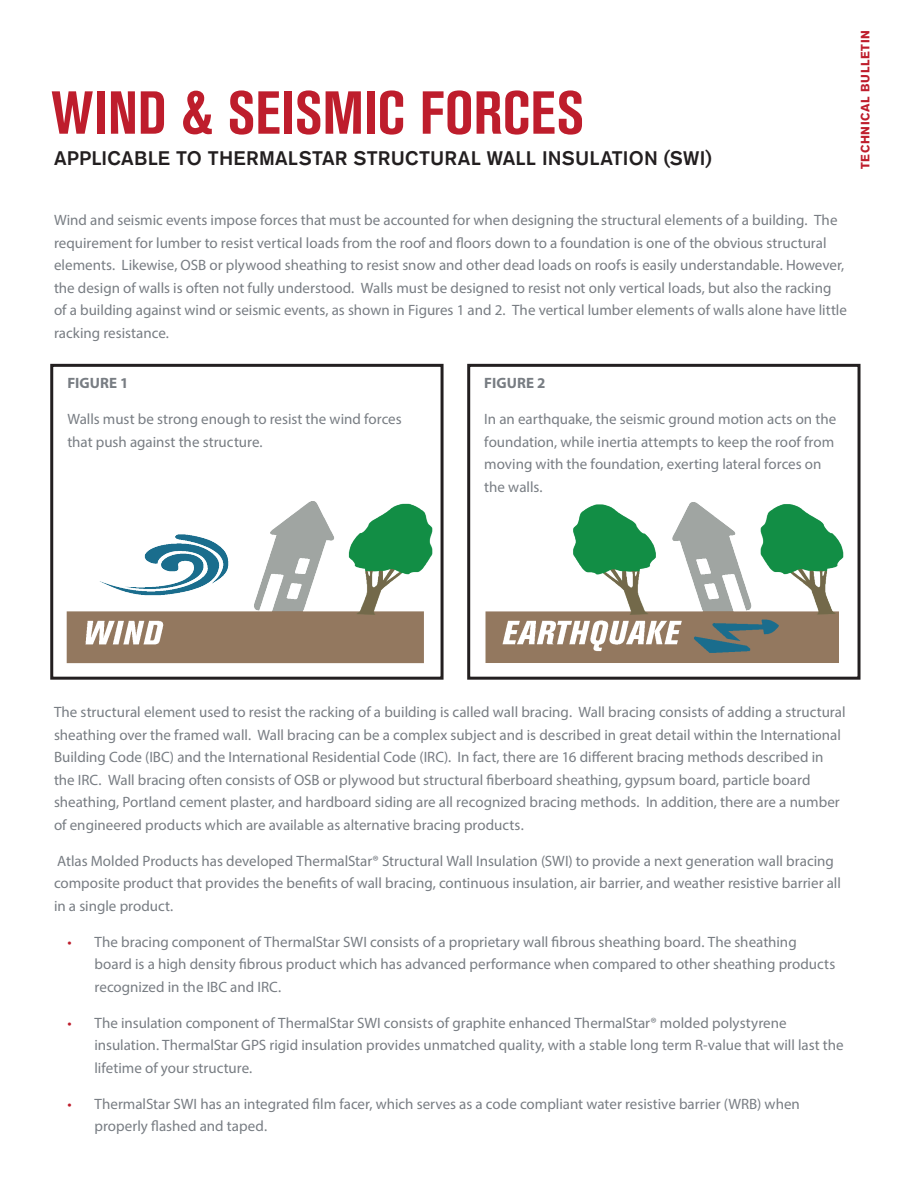
<style>
.page{position:relative;width:918px;height:1188px;background:#fff}
.page>*{position:absolute;margin:0;border:0;box-sizing:border-box;transform-origin:0 0}
.Headline{font:700 condensed 60px "Akzidenz Grotesk BE";letter-spacing:.005em;color:#be1d2c}
.Light_Subhead{font:500 19.5px "Akzidenz Grotesk BE";letter-spacing:.01em;color:#231f20}
.Body_Copy{font:15px/22.5px "Myriad Pro";color:#787d83}
.Body_Copy-2{font:700 15px "Myriad Pro";letter-spacing:.005em;color:#787d83}
.t1{font:700 12px "Akzidenz Grotesk BE";letter-spacing:.055em;color:#be1d2c}
.s1{color:#be1d2c}
</style>
<div class="page">
<div style="left:50px;top:364px;width:394px;height:316px;border:3px solid #231f20"></div>
<div style="left:467px;top:364px;width:394px;height:316px;border:3px solid #231f20"></div>
<img style="left:66px;top:501px;width:367px;height:163px">
<img style="left:485px;top:494px;width:376px;height:179px">
<p class="Headline" style="left:51px;top:79px;width:535px">WIND &amp; SEISMIC FORCES</p>
<p class="Light_Subhead" style="left:54px;top:146px;width:659px">APPLICABLE TO THERMALSTAR STRUCTURAL WALL INSULATION (SWI)</p>
<p class="t1" style="left:858px;top:169px;width:140px;rotate:-90deg">TECHNICAL BULLETIN</p>
<p class="Body_Copy" style="left:54px;top:209px;width:795px">Wind and seismic events impose forces that must be accounted for when designing the structural elements of a building. The requirement for lumber to resist vertical loads from the roof and floors down to a foundation is one of the obvious structural elements. Likewise, OSB or plywood sheathing to resist snow and other dead loads on roofs is easily understandable. However, the design of walls is often not fully understood. Walls must be designed to resist not only vertical loads, but also the racking of a building against wind or seismic events, as shown in Figures 1 and 2. The vertical lumber elements of walls alone have little racking resistance.</p>
<p class="Body_Copy-2" style="left:67px;top:373px;width:63px">FIGURE 1</p>
<p class="Body_Copy" style="left:67px;top:408px;width:336px">Walls must be strong enough to resist the wind forces that push against the structure.</p>
<p class="Body_Copy-2" style="left:484px;top:373px;width:63px">FIGURE 2</p>
<p class="Body_Copy" style="left:484px;top:408px;width:353px">In an earthquake, the seismic ground motion acts on the foundation, while inertia attempts to keep the roof from moving with the foundation, exerting lateral forces on the walls.</p>
<p class="Body_Copy" style="left:54px;top:701px;width:793px">The structural element used to resist the racking of a building is called wall bracing. Wall bracing consists of adding a structural sheathing over the framed wall. Wall bracing can be a complex subject and is described in great detail within the International Building Code (IBC) and the International Residential Code (IRC). In fact, there are 16 different bracing methods described in the IRC. Wall bracing often consists of OSB or plywood but structural fiberboard sheathing, gypsum board, particle board sheathing, Portland cement plaster, and hardboard siding are all recognized bracing methods. In addition, there are a number of engineered products which are available as alternative bracing products.</p>
<p class="Body_Copy" style="left:54px;top:849px;width:789px">Atlas Molded Products has developed ThermalStar® Structural Wall Insulation (SWI) to provide a next generation wall bracing composite product that provides the benefits of wall bracing, continuous insulation, air barrier, and weather resistive barrier all in a single product.</p>
<p class="Body_Copy" style="left:94px;top:930px;width:742px;text-indent:-27px"><span class="s1">•</span> The bracing component of ThermalStar SWI consists of a proprietary wall fibrous sheathing board. The sheathing board is a high density fibrous product which has advanced performance when compared to other sheathing products recognized in the IBC and IRC.</p>
<p class="Body_Copy" style="left:94px;top:1011px;width:751px;text-indent:-27px"><span class="s1">•</span> The insulation component of ThermalStar SWI consists of graphite enhanced ThermalStar® molded polystyrene insulation. ThermalStar GPS rigid insulation provides unmatched quality, with a stable long term R-value that will last the lifetime of your structure.</p>
<p class="Body_Copy" style="left:94px;top:1092px;width:707px;text-indent:-27px"><span class="s1">•</span> ThermalStar SWI has an integrated film facer, which serves as a code compliant water resistive barrier (WRB) when properly flashed and taped.</p>
</div>
